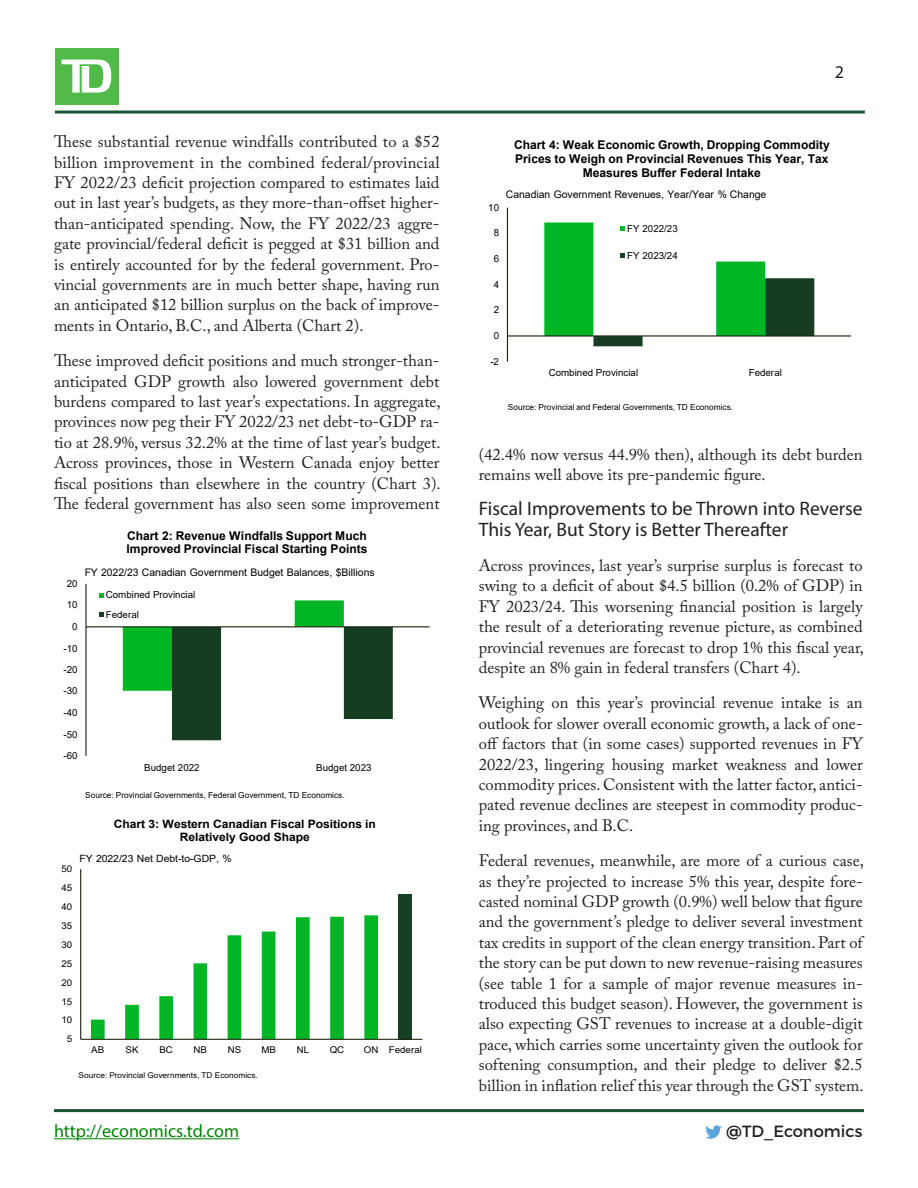
<style>
.page{position:relative;width:918px;height:1188px;background:#fff}
.page>*{position:absolute;margin:0;border:0;box-sizing:border-box;transform-origin:0 0}
.Subtitle{font:19.5px/20.2px "Myriad Pro";color:#231f20}
.t1{font:18px "Myriad Pro";color:#038203}
.t2{font:18px "Myriad Pro";color:#231f20}
.Paragraph{font:16.5px/20.4px "Adobe Caslon Pro";color:#231f20;text-align:justify}
.t3{font:16.2px "Montserrat";color:#231f20}
.t4{font:700 12px/13.8px "Arial";color:#000}
.t5{font:700 11.55px/13px "Arial";color:#000;text-align:center;scale:1.05 1}
.t6{font:10.5px "Arial";letter-spacing:-.005em;color:#000}
.t7{font:10.05px "Arial";color:#000;scale:1.05 1}
.t8{font:9.75px/19.5px "Arial";color:#000}
.t9{font:9.3px "Arial";color:#000;scale:1.05 1}
.t10{font:8.25px "Arial";letter-spacing:.005em;color:#000}
.t11{font:7.95px "Arial";letter-spacing:.005em;color:#000;scale:1.05 1}
</style>
<div class="page">
<hr style="left:55px;top:111px;width:810px;height:3px;background:#1c5336">
<div style="left:55px;top:48px;width:63px;height:57px;background:#51b948"></div>
<svg style="left:62px;top:60px;width:49px;height:33px"></svg>
<svg style="left:705px;top:1125px;width:17px;height:14px"></svg>
<hr style="left:54px;top:1138px;width:185px;height:1px;background:#038203">
<hr style="left:54px;top:1109px;width:810px;height:3px;background:#1c5336">
<svg style="left:123px;top:600px;width:270px;height:140px"></svg>
<hr style="left:85px;top:584px;width:2px;height:172px;background:#1a230b">
<hr style="left:86px;top:626px;width:344px;height:1px;background:#1a230b">
<svg style="left:99px;top:593px;width:5px;height:5px"></svg>
<svg style="left:99px;top:612px;width:5px;height:5px"></svg>
<div style="left:398px;top:894px;width:14px;height:145px;background:#164024"></div>
<svg style="left:91px;top:915px;width:287px;height:124px"></svg>
<hr style="left:80px;top:869px;width:1px;height:170px;background:#1a230b">
<hr style="left:81px;top:1039px;width:341px;height:1px;background:#1a230b">
<hr style="left:507px;top:208px;width:1px;height:154px;background:#1a230b">
<hr style="left:507px;top:335px;width:344px;height:2px;background:#1a230b">
<svg style="left:544px;top:222px;width:270px;height:124px"></svg>
<p class="Paragraph" style="left:54px;top:131px;width:387px">These substantial revenue windfalls contributed to a $52 billion improvement in the combined federal/provincial FY 2022/23 deficit projection compared to estimates laid out in last year’s budgets, as they more-than-offset higher&shy;than-anticipated spending. Now, the FY 2022/23 aggre&shy;gate provincial/federal deficit is pegged at $31 billion and is entirely accounted for by the federal government. Pro&shy;vincial governments are in much better shape, having run an anticipated $12 billion surplus on the back of improve&shy;ments in Ontario, B.C., and Alberta (Chart 2).</p>
<p class="Paragraph" style="left:54px;top:350px;width:388px">These improved deficit positions and much stronger-than&shy;anticipated GDP growth also lowered government debt burdens compared to last year’s expectations. In aggregate, provinces now peg their FY 2022/23 net debt-to-GDP ra&shy;tio at 28.9%, versus 32.2% at the time of last year’s budget.<br>Across provinces, those in Western Canada enjoy better fiscal positions than elsewhere in the country (Chart 3).<br>The federal government has also seen some improvement</p>
<p class="t8" style="left:67px;top:574px;width:12px">20</p>
<p class="t8" style="left:67px;top:595px;width:12px">10</p>
<p class="t8" style="left:72px;top:617px;width:7px">0</p>
<p class="t8" style="left:64px;top:638px;width:16px">-10</p>
<p class="t8" style="left:64px;top:660px;width:16px">-20</p>
<p class="t8" style="left:64px;top:681px;width:16px">-30</p>
<p class="t8" style="left:64px;top:703px;width:16px">-40</p>
<p class="t8" style="left:64px;top:724px;width:16px">-50</p>
<p class="t8" style="left:64px;top:746px;width:16px">-60</p>
<p class="t4" style="left:127px;top:529px;width:242px">Chart 2: Revenue Windfalls Support Much<br>Improved Provincial Fiscal Starting Points</p>
<p class="t8" style="left:106px;top:585px;width:91px">Combined Provincial<br>Federal</p>
<p class="t6" style="left:85px;top:565px;width:291px">FY 2022/23 Canadian Government Budget Balances, $Billions</p>
<p class="t8" style="left:144px;top:757px;width:57px">Budget 2022</p>
<p class="t8" style="left:316px;top:757px;width:57px">Budget 2023</p>
<p class="t10" style="left:85px;top:789px;width:261px">Source: Provincial Governments, Federal Government, TD Economics.</p>
<p class="t5" style="left:114px;top:818px;width:251px">Chart 3: Western Canadian Fiscal Positions in<br>Relatively Good Shape</p>
<p class="t9" style="left:62px;top:862px;width:12px">50</p>
<p class="t9" style="left:62px;top:881px;width:12px">45</p>
<p class="t9" style="left:62px;top:900px;width:12px">40</p>
<p class="t9" style="left:62px;top:919px;width:12px">35</p>
<p class="t9" style="left:62px;top:938px;width:12px">30</p>
<p class="t9" style="left:62px;top:957px;width:12px">25</p>
<p class="t9" style="left:62px;top:976px;width:12px">20</p>
<p class="t9" style="left:62px;top:995px;width:12px">15</p>
<p class="t9" style="left:62px;top:1014px;width:12px">10</p>
<p class="t9" style="left:67px;top:1033px;width:7px">5</p>
<p class="t7" style="left:80px;top:852px;width:146px">FY 2022/23 Net Debt-to-GDP, %</p>
<p class="t9" style="left:91px;top:1044px;width:14px">AB</p>
<p class="t9" style="left:126px;top:1044px;width:14px">SK</p>
<p class="t9" style="left:159px;top:1044px;width:14px">BC</p>
<p class="t9" style="left:194px;top:1044px;width:14px">NB</p>
<p class="t9" style="left:228px;top:1044px;width:14px">NS</p>
<p class="t9" style="left:261px;top:1044px;width:15px">MB</p>
<p class="t9" style="left:297px;top:1044px;width:13px">NL</p>
<p class="t9" style="left:330px;top:1044px;width:15px">QC</p>
<p class="t9" style="left:364px;top:1044px;width:57px">ON Federal</p>
<p class="t11" style="left:79px;top:1070px;width:172px">Source: Provincial Governments, TD Economics.</p>
<p class="t2" style="left:835px;top:61px;width:11px">2</p>
<p class="t4" style="left:514px;top:138px;width:317px;text-align:center">Chart 4: Weak Economic Growth, Dropping Commodity<br>Prices to Weigh on Provincial Revenues This Year, Tax<br>Measures Buffer Federal Intake</p>
<p class="t6" style="left:506px;top:187px;width:262px">Canadian Government Revenues, Year/Year % Change</p>
<p class="t8" style="left:488px;top:198px;width:12px">10</p>
<p class="t8" style="left:494px;top:223px;width:7px">8</p>
<p class="t8" style="left:494px;top:249px;width:7px">6</p>
<p class="t8" style="left:494px;top:275px;width:7px">4</p>
<p class="t8" style="left:494px;top:300px;width:7px">2</p>
<p class="t8" style="left:494px;top:326px;width:7px">0</p>
<p class="t8" style="left:490px;top:352px;width:10px">-2</p>
<p class="t8" style="left:627px;top:219px;width:52px">FY 2022/23</p>
<p class="t8" style="left:627px;top:246px;width:52px">FY 2023/24</p>
<p class="t8" style="left:549px;top:363px;width:91px">Combined Provincial</p>
<p class="t8" style="left:749px;top:363px;width:35px">Federal</p>
<p class="t10" style="left:508px;top:402px;width:227px">Source: Provincial and Federal Governments, TD Economics.</p>
<p class="Paragraph" style="left:479px;top:444px;width:385px">(42.4% now versus 44.9% then), although its debt burden remains well above its pre-pandemic figure.</p>
<p class="Subtitle" style="left:479px;top:498px;width:385px">Fiscal Improvements to be Thrown into Reverse<br>This Year, But Story is Better Thereafter</p>
<p class="Paragraph" style="left:479px;top:555px;width:387px">Across provinces, last year’s surprise surplus is forecast to swing to a deficit of about $4.5 billion (0.2% of GDP) in FY 2023/24. This worsening financial position is largely the result of a deteriorating revenue picture, as combined provincial revenues are forecast to drop 1% this fiscal year, despite an 8% gain in federal transfers (Chart 4).</p>
<p class="Paragraph" style="left:479px;top:693px;width:385px">Weighing on this year’s provincial revenue intake is an outlook for slower overall economic growth, a lack of one&shy;off factors that (in some cases) supported revenues in FY 2022/23, lingering housing market weakness and lower commodity prices. Consistent with the latter factor, antici&shy;pated revenue declines are steepest in commodity produc&shy;ing provinces, and B.C.</p>
<p class="Paragraph" style="left:479px;top:850px;width:387px">Federal revenues, meanwhile, are more of a curious case, as they’re projected to increase 5% this year, despite fore&shy;casted nominal GDP growth (0.9%) well below that figure and the government’s pledge to deliver several investment tax credits in support of the clean energy transition. Part of the story can be put down to new revenue-raising measures (see table 1 for a sample of major revenue measures in&shy;troduced this budget season). However, the government is also expecting GST revenues to increase at a double-digit pace, which carries some uncertainty given the outlook for softening consumption, and their pledge to deliver $2.5 billion in inflation relief this year through the GST system.</p>
<p class="t1" style="left:54px;top:1120px;width:187px">http://economics.td.com</p>
<p class="t3" style="left:726px;top:1121px;width:138px">@TD_Economics</p>
</div>
